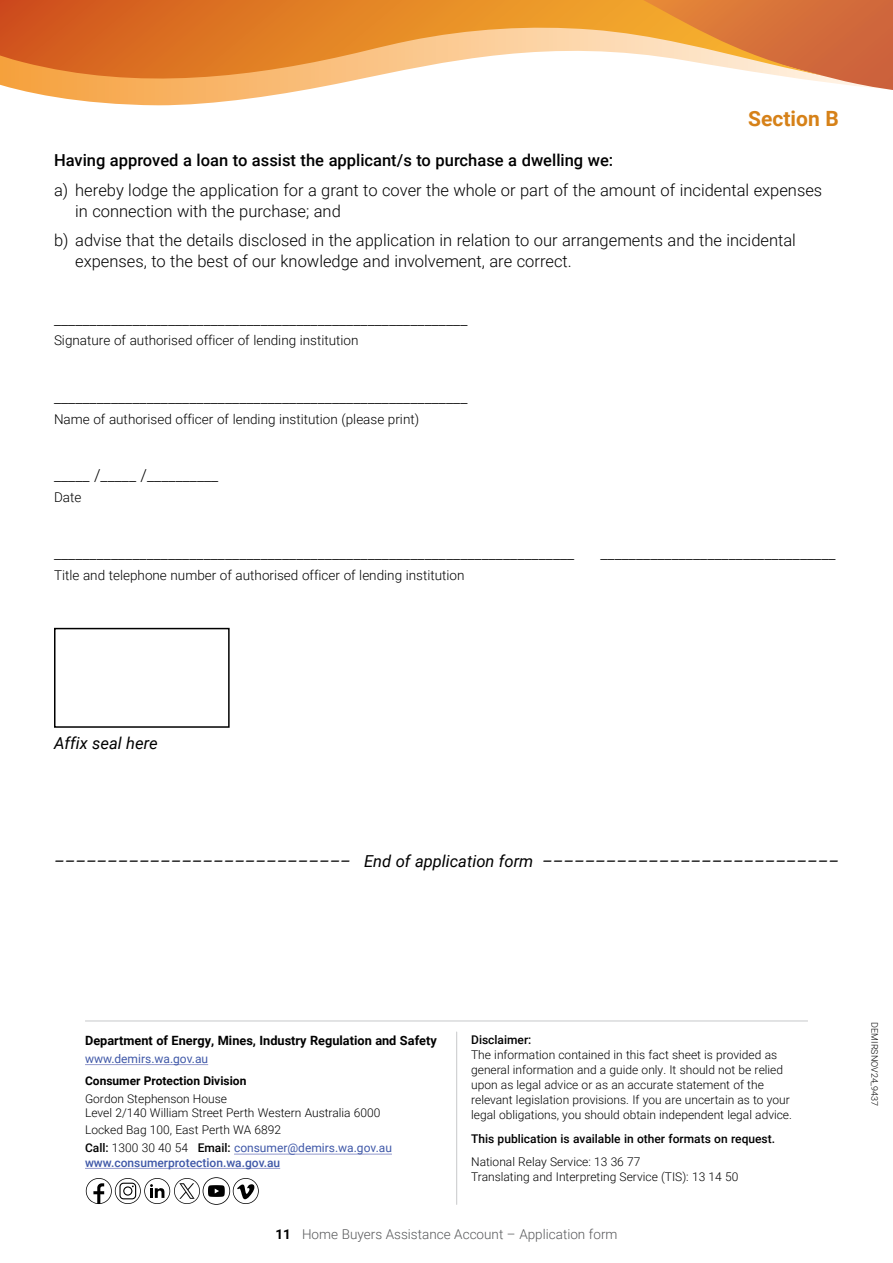
<style>
.page{position:relative;width:893px;height:1263px;background:#fff}
.page>*{position:absolute;margin:0;border:0;box-sizing:border-box;transform-origin:0 0}
.CP_H2{font:700 21px "Roboto";color:#d68118}
.CP_body{font:300 16.5px/21px "Roboto";color:#000}
.CP_body-2{font:italic 16.5px "Roboto";color:#000}
.CP_body-3{font:500 16.5px "Roboto";color:#000}
.CP_body-4{font:300 13.5px "Roboto";color:#000}
.t1{font:300 13.5px "Roboto";color:#58595b}
.contact_block_back_page{font:700 12.75px "Roboto";color:#000}
.contact_block_back_page-2{font:300 12px/15px "Roboto";color:#000}
.contact_block_back_page-3{font:12px "Roboto";color:#3f58a8}
.contact_block_back_page-4{font:500 12px "Roboto";color:#000}
.contact_block_back_page-5{font:500 12px "Roboto";color:#3f58a8}
.contact_block_back_page-6{font:700 12px "Roboto";color:#000}
.t2{font:300 9px "Roboto";color:#000}
.s1{font-weight:500;color:#000}
.s2{font-weight:300;color:#000}
.s3{font-weight:500}
.s4{font-weight:700;color:#000}
</style>
<div class="page">
<svg style="left:24px;top:91px;width:274px;height:14px"></svg>
<svg style="left:824px;top:0;width:69px;height:90px"></svg>
<svg style="left:0;top:0;width:824px;height:91px"></svg>
<div style="left:54px;top:628px;width:176px;height:100px;border:2px solid #000"></div>
<hr style="left:85px;top:1020px;width:723px;height:1px;background:#c7c8ca">
<hr style="left:85px;top:1064px;width:123px;height:1px;background:#9499cc">
<hr style="left:234px;top:1154px;width:158px;height:1px;background:#9499cc">
<hr style="left:85px;top:1168px;width:195px;height:1px;background:#9499cc">
<hr style="left:456px;top:1032px;width:1px;height:172px;background:#c7c8ca">
<svg style="left:86px;top:1177px;width:173px;height:28px"></svg>
<h2 class="CP_H2" style="left:748px;top:104px;width:92px">Section B</h2>
<p class="CP_body-3" style="left:54px;top:149px;width:561px">Having approved a loan to assist the applicant/s to purchase a dwelling we:</p>
<p class="CP_body" style="left:75px;top:179px;width:748px;text-indent:-21px">a) hereby lodge the application for a grant to cover the whole or part of the amount of incidental expenses in connection with the purchase; and</p>
<p class="CP_body" style="left:75px;top:229px;width:722px;text-indent:-21px">b) advise that the details disclosed in the application in relation to our arrangements and the incidental expenses, to the best of our knowledge and involvement, are correct.</p>
<p class="CP_body" style="left:54px;top:308px;width:415px">__________________________________________________________</p>
<p class="CP_body-4" style="left:54px;top:331px;width:306px">Signature of authorised officer of lending institution</p>
<p class="CP_body" style="left:54px;top:386px;width:415px">__________________________________________________________</p>
<p class="CP_body-4" style="left:54px;top:409px;width:367px">Name of authorised officer of lending institution (please print)</p>
<p class="CP_body" style="left:54px;top:464px;width:166px">_____ /_____ /__________</p>
<p class="CP_body-4" style="left:54px;top:488px;width:29px">Date</p>
<p class="CP_body" style="left:54px;top:542px;width:522px">_________________________________________________________________________</p>
<p class="CP_body" style="left:600px;top:542px;width:237px">_________________________________</p>
<p class="CP_body-4" style="left:54px;top:566px;width:412px">Title and telephone number of authorised officer of lending institution</p>
<p class="CP_body-2" style="left:54px;top:731px;width:105px">Affix seal here</p>
<p class="CP_body-2" style="left:54px;top:849px;width:786px">–––––––––––––––––––––––––––– End of application form ––––––––––––––––––––––––––––</p>
<p class="contact_block_back_page" style="left:85px;top:1031px;width:353px">Department of Energy, Mines, Industry Regulation and Safety</p>
<p class="contact_block_back_page-3" style="left:85px;top:1050px;width:125px">www.demirs.wa.gov.au</p>
<p class="contact_block_back_page-6" style="left:85px;top:1073px;width:163px">Consumer Protection Division</p>
<p class="contact_block_back_page-2" style="left:85px;top:1092px;width:297px;line-height:13.5px">Gordon Stephenson House<br>Level 2/140 William Street Perth Western Australia 6000</p>
<p class="contact_block_back_page-2" style="left:85px;top:1122px;width:198px">Locked Bag 100, East Perth WA 6892</p>
<p class="contact_block_back_page-3" style="left:85px;top:1139px;width:308px"><span class="s1">Call:</span> <span class="s2">1300 30 40 54</span> <span class="s1">Email:</span> consumer@demirs.wa.gov.au</p>
<p class="contact_block_back_page-5" style="left:85px;top:1154px;width:197px">www.consumerprotection.wa.gov.au</p>
<p class="contact_block_back_page-2" style="left:471px;top:1032px;width:322px"><span class="s3">Disclaimer:<br></span>The information contained in this fact sheet is provided as general information and a guide only. It should not be relied upon as legal advice or as an accurate statement of the relevant legislation provisions. If you are uncertain as to your legal obligations, you should obtain independent legal advice.</p>
<p class="contact_block_back_page-4" style="left:471px;top:1130px;width:305px">This publication is available in other formats on request.</p>
<p class="contact_block_back_page-2" style="left:471px;top:1154px;width:269px">National Relay Service: 13 36 77<br>Translating and Interpreting Service (TIS): 13 14 50</p>
<p class="t1" style="left:275px;top:1224px;width:344px"><span class="s4">11</span> Home Buyers Assistance Account – Application form</p>
<p class="t2" style="left:881px;top:1022px;width:85px;rotate:90deg">DEMIRSNOV24_9437</p>
</div>
